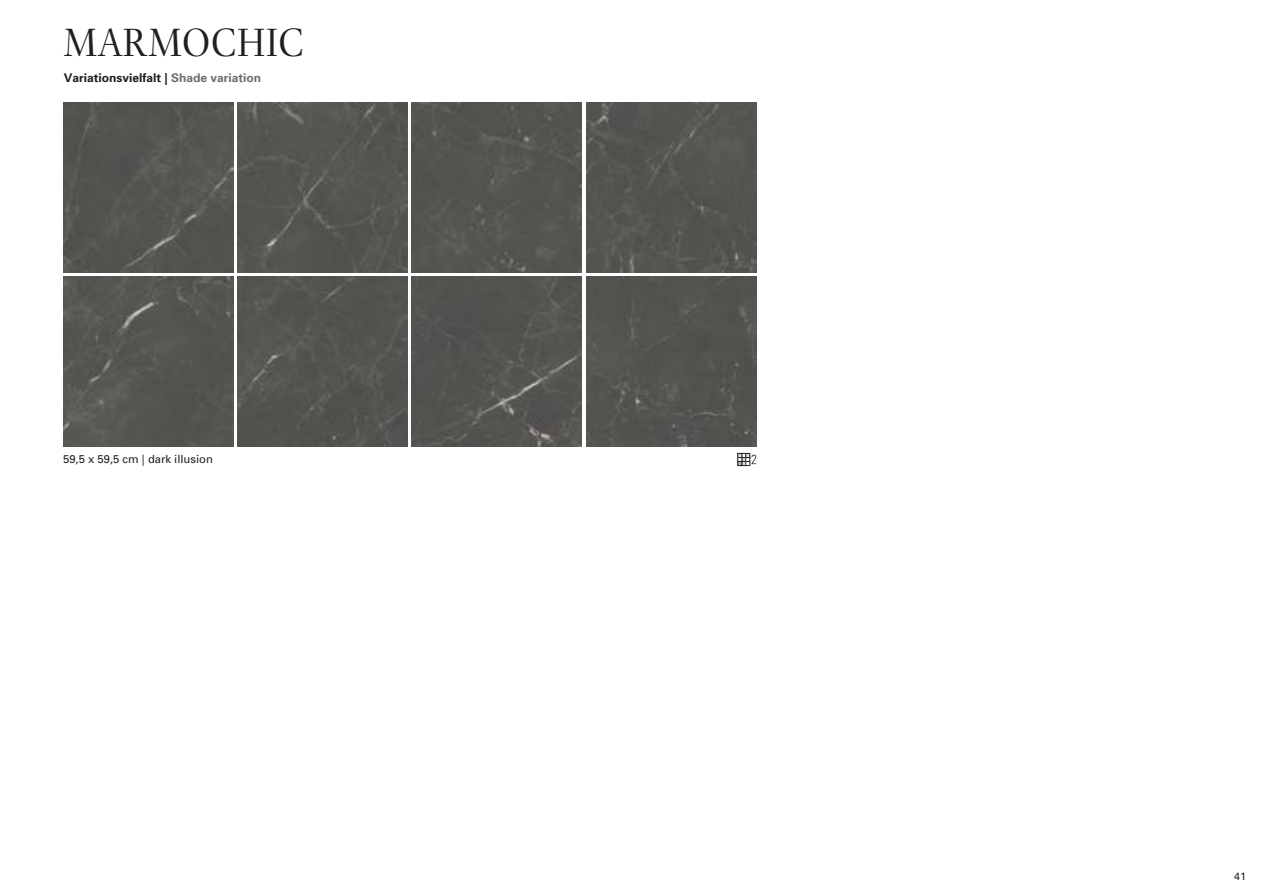
<style>
.page{position:relative;width:1263px;height:893px;background:#fff}
.page>*{position:absolute;margin:0;border:0;box-sizing:border-box;transform-origin:0 0}
.t1{font:39px "Villeroy Boch";color:#20201e}
.t2{font:700 12px "Univers";color:#20201e}
.t3{font:11.25px "Univers";color:#20201e}
.t4{font:10.5px "Univers";color:#20201e}
.s1{color:#6e6e6e}
</style>
<div class="page">
<div style="left:63px;top:102px;width:170px;height:170px;background:#53544f"></div>
<img style="left:63px;top:276px;width:170px;height:170px">
<div style="left:412px;top:102px;width:170px;height:170px;background:#53544f"></div>
<img style="left:412px;top:276px;width:170px;height:170px">
<div style="left:237px;top:102px;width:171px;height:170px;background:#545550"></div>
<div style="left:237px;top:276px;width:171px;height:170px;background:#53544f"></div>
<div style="left:586px;top:102px;width:170px;height:170px;background:#545550"></div>
<div style="left:586px;top:276px;width:170px;height:170px;background:#52534e"></div>
<svg style="left:738px;top:453px;width:18px;height:13px"></svg>
<h1 class="t1" style="left:63px;top:17px;width:243px">MARMOCHIC</h1>
<p class="t2" style="left:64px;top:70px;width:199px">Variationsvielfalt | <span class="s1">Shade variation</span></p>
<p class="t3" style="left:63px;top:453px;width:151px">59,5 x 59,5 cm | dark illusion</p>
<p class="t4" style="left:1234px;top:870px;width:13px">41</p>
</div>
